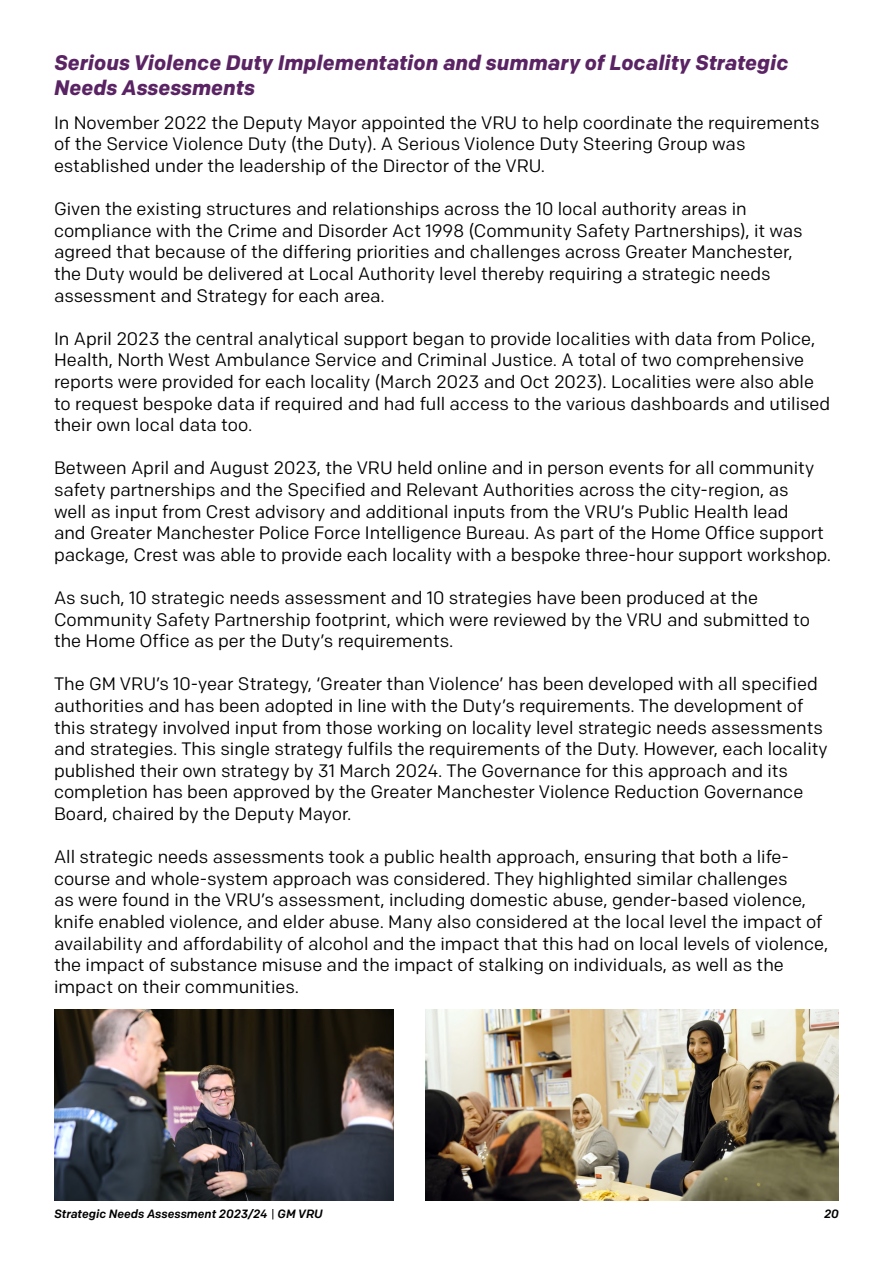
<style>
.page{position:relative;width:893px;height:1263px;background:#fff}
.page>*{position:absolute;margin:0;border:0;box-sizing:border-box;transform-origin:0 0}
.Inner_page_sub-headings{font:italic 700 21px/25.2px "Colfax";color:#5a2363}
.t1{font:18px/21.6px "Colfax";color:#000}
.t2{font:italic 500 12px "Colfax";color:#000}
</style>
<div class="page">
<img style="left:54px;top:1010px;width:340px;height:190px">
<img style="left:425px;top:1010px;width:414px;height:190px">
<p class="Inner_page_sub-headings" style="left:54px;top:50px;width:736px">Serious Violence Duty Implementation and summary of Locality Strategic<br>Needs Assessments</p>
<p class="t1" style="left:54px;top:111px;width:767px">In November 2022 the Deputy Mayor appointed the VRU to help coordinate the requirements of the Service Violence Duty (the Duty). A Serious Violence Duty Steering Group was established under the leadership of the Director of the VRU.</p>
<p class="t1" style="left:54px;top:198px;width:750px">Given the existing structures and relationships across the 10 local authority areas in compliance with the Crime and Disorder Act 1998 (Community Safety Partnerships), it was agreed that because of the differing priorities and challenges across Greater Manchester, the Duty would be delivered at Local Authority level thereby requiring a strategic needs assessment and Strategy for each area.</p>
<p class="t1" style="left:54px;top:327px;width:778px">In April 2023 the central analytical support began to provide localities with data from Police, Health, North West Ambulance Service and Criminal Justice. A total of two comprehensive reports were provided for each locality (March 2023 and Oct 2023). Localities were also able to request bespoke data if required and had full access to the various dashboards and utilised their own local data too.</p>
<p class="t1" style="left:54px;top:457px;width:779px">Between April and August 2023, the VRU held online and in person events for all community safety partnerships and the Specified and Relevant Authorities across the city-region, as<br>well as input from Crest advisory and additional inputs from the VRU’s Public Health lead<br>and Greater Manchester Police Force Intelligence Bureau. As part of the Home Office support package, Crest was able to provide each locality with a bespoke three-hour support workshop.</p>
<p class="t1" style="left:54px;top:587px;width:757px">As such, 10 strategic needs assessment and 10 strategies have been produced at the<br>Community Safety Partnership footprint, which were reviewed by the VRU and submitted to the Home Office as per the Duty’s requirements.</p>
<p class="t1" style="left:54px;top:673px;width:775px">The GM VRU’s 10-year Strategy, ‘Greater than Violence’ has been developed with all specified authorities and has been adopted in line with the Duty’s requirements. The development of this strategy involved input from those working on locality level strategic needs assessments and strategies. This single strategy fulfils the requirements of the Duty. However, each locality published their own strategy by 31 March 2024. The Governance for this approach and its completion has been approved by the Greater Manchester Violence Reduction Governance Board, chaired by the Deputy Mayor.</p>
<p class="t1" style="left:54px;top:846px;width:776px">All strategic needs assessments took a public health approach, ensuring that both a life&shy;course and whole-system approach was considered. They highlighted similar challenges<br>as were found in the VRU’s assessment, including domestic abuse, gender-based violence, knife enabled violence, and elder abuse. Many also considered at the local level the impact of availability and affordability of alcohol and the impact that this had on local levels of violence, the impact of substance misuse and the impact of stalking on individuals, as well as the impact on their communities.</p>
<p class="t2" style="left:54px;top:1206px;width:270px">Strategic Needs Assessment 2023/24 GM VRU</p>
<p class="t2" style="left:824px;top:1206px;width:16px">20</p>
</div>
